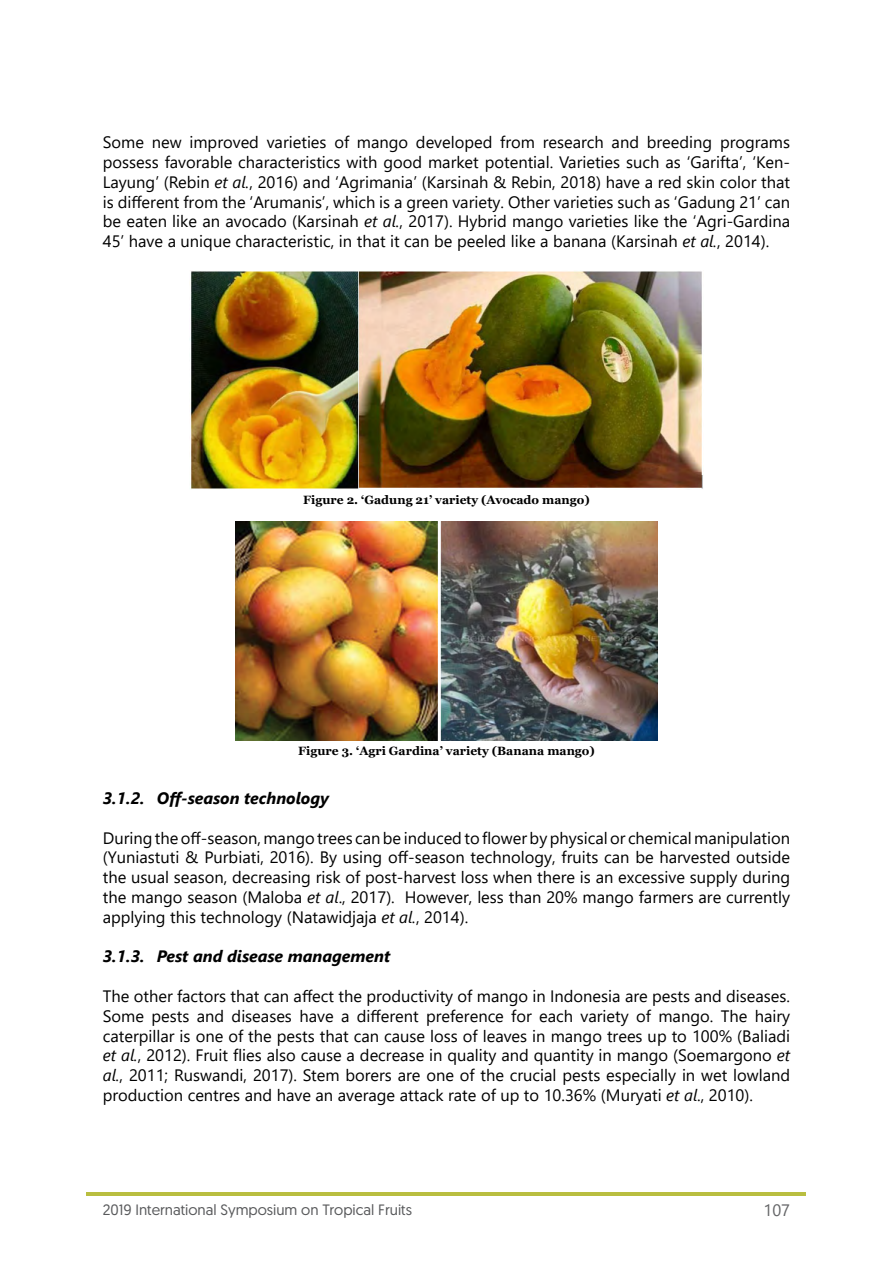
<style>
.page{position:relative;width:893px;height:1263px;background:#fff}
.page>*{position:absolute;margin:0;border:0;box-sizing:border-box;transform-origin:0 0}
.t1{font:16.5px/19.8px "Segoe UI";color:#000;text-align:justify}
.t2{font:italic 700 16.5px "Segoe UI";color:#000}
.t3{font:16.5px "Segoe UI";color:#636466}
.t4{font:15px "Geomanist";color:#58595b}
.t5{font:700 12px "Georgia";color:#000}
.s1{font-style:italic}
</style>
<div class="page">
<hr style="left:86px;top:1192px;width:720px;height:4px;background:#b9be40">
<img style="left:191px;top:271px;width:512px;height:218px">
<img style="left:235px;top:521px;width:423px;height:220px">
<p class="t1" style="left:103px;top:131px;width:689px">Some new improved varieties of mango developed from research and breeding programs possess favorable characteristics with good market potential. Varieties such as ‘Garifta’, ‘Ken-Layung’ (Rebin <span class="s1">et al.</span>, 2016) and ‘Agrimania’ (Karsinah &amp; Rebin, 2018) have a red skin color that is different from the ‘Arumanis’, which is a green variety. Other varieties such as ‘Gadung 21’ can be eaten like an avocado (Karsinah <span class="s1">et al.</span>, 2017). Hybrid mango varieties like the ‘Agri-Gardina 45’ have a unique characteristic, in that it can be peeled like a banana (Karsinah <span class="s1">et al.</span>, 2014).</p>
<p class="t5" style="left:303px;top:492px;width:288px">Figure 2. ‘Gadung 21’ variety (Avocado mango)</p>
<p class="t5" style="left:298px;top:743px;width:298px">Figure 3. ‘Agri Gardina’ variety (Banana mango)</p>
<p class="t2" style="left:103px;top:782px;width:228px">3.1.2. Off-season technology</p>
<p class="t1" style="left:103px;top:826px;width:689px">During the off-season, mango trees can be induced to flower by physical or chemical manipulation (Yuniastuti &amp; Purbiati, 2016). By using off-season technology, fruits can be harvested outside the usual season, decreasing risk of post-harvest loss when there is an excessive supply during the mango season (Maloba <span class="s1">et al</span>., 2017). However, less than 20% mango farmers are currently applying this technology (Natawidjaja <span class="s1">et al.</span>, 2014).</p>
<p class="t2" style="left:103px;top:941px;width:289px">3.1.3. Pest and disease management</p>
<p class="t1" style="left:103px;top:985px;width:689px">The other factors that can affect the productivity of mango in Indonesia are pests and diseases.<br>Some pests and diseases have a different preference for each variety of mango. The hairy caterpillar is one of the pests that can cause loss of leaves in mango trees up to 100% (Baliadi <span class="s1">et al.</span>, 2012). Fruit flies also cause a decrease in quality and quantity in mango (Soemargono <span class="s1">et al.</span>, 2011; Ruswandi, 2017). Stem borers are one of the crucial pests especially in wet lowland production centres and have an average attack rate of up to 10.36% (Muryati <span class="s1">et al</span>., 2010).</p>
<p class="t4" style="left:103px;top:1200px;width:311px">2019 International Symposium on Tropical Fruits</p>
<p class="t3" style="left:763px;top:1194px;width:28px">107</p>
</div>
